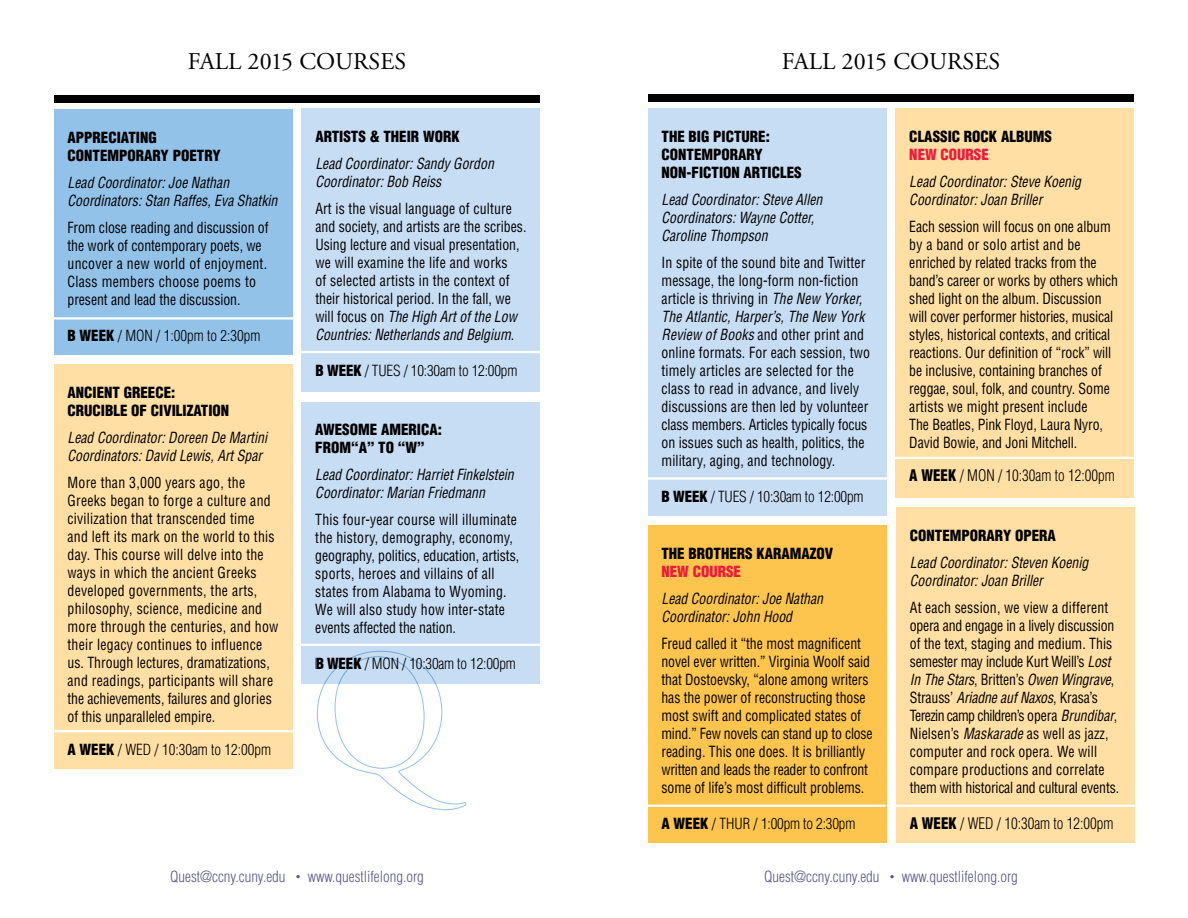
<style>
.page{position:relative;width:1188px;height:918px;background:#fff}
.page>*{position:absolute;margin:0;border:0;box-sizing:border-box;transform-origin:0 0}
.t1{font:24px "Adobe Garamond";color:#000}
.t2{font:300 condensed 15.6px "Helvetica";color:#000;scale:.96 1}
.t3{font:condensed 15px/18px "Helvetica";color:#000;scale:.92 1}
.t4{font:italic condensed 15px/18px "Helvetica";color:#000;scale:.92 1}
.t5{font:condensed 15px/18px "Helvetica";letter-spacing:.02em;color:#000;scale:.92 1}
.t6{font:900 condensed 15px/18px "Helvetica";color:#000}
.t7{font:300 condensed 15px "Helvetica";letter-spacing:-.01em;color:#000}
.t8{font:300 condensed 15px "Helvetica";color:#595489}
.t9{font:900 condensed 15px "Helvetica";color:#ed1a3b}
.s1{font-weight:900}
.s2{font-style:italic}
.s3{font-size:9px}
</style>
<div class="page">
<div style="left:648px;top:525px;width:238px;height:318px;background:#fec54e"></div>
<div style="left:302px;top:109px;width:238px;height:283px;background:#c7ddf3"></div>
<div style="left:648px;top:95px;width:486px;height:7px;background:#000"></div>
<div style="left:54px;top:364px;width:238px;height:405px;background:#ffdfa4"></div>
<hr style="left:49px;top:730px;width:249px;height:2px;background:#fff">
<hr style="left:295px;top:351px;width:250px;height:2px;background:#fff">
<div style="left:54px;top:96px;width:486px;height:7px;background:#000"></div>
<div style="left:54px;top:109px;width:238px;height:245px;background:#93c2e9"></div>
<hr style="left:52px;top:317px;width:244px;height:3px;background:#fff">
<div style="left:302px;top:402px;width:238px;height:282px;background:#c7ddf3"></div>
<hr style="left:298px;top:644px;width:250px;height:2px;background:#fff">
<hr style="left:636px;top:805px;width:250px;height:2px;background:#fff">
<div style="left:648px;top:108px;width:238px;height:407px;background:#c7ddf3"></div>
<hr style="left:642px;top:477px;width:249px;height:3px;background:#fff">
<svg style="left:317px;top:651px;width:149px;height:159px"></svg>
<div style="left:896px;top:108px;width:238px;height:390px;background:#ffdfa4"></div>
<hr style="left:891px;top:457px;width:249px;height:2px;background:#fff">
<div style="left:896px;top:508px;width:239px;height:335px;background:#ffdfa4"></div>
<hr style="left:890px;top:805px;width:249px;height:2px;background:#fff">
<h1 class="t1" style="left:188px;top:48px;width:220px">FALL 2015 COURSES</h1>
<p class="t6" style="left:68px;top:128px;width:155px">APPRECIATING<br>CONTEMPORARY POETRY</p>
<p class="t4" style="left:68px;top:173px;width:230px">Lead Coordinator: Joe Nathan<br>Coordinators: Stan Raffes, Eva Shatkin</p>
<p class="t3" style="left:68px;top:218px;width:220px">From close reading and discussion of the work of contemporary poets, we uncover a new world of enjoyment.<br>Class members choose poems to present and lead the discussion.</p>
<p class="t7" style="left:68px;top:326px;width:194px"><span class="s1">B WEEK</span> / MON / 1:00pm to 2:30pm</p>
<p class="t6" style="left:68px;top:383px;width:17px">ANCIENT</p>
<p class="t6" style="left:124px;top:383px;width:17px">GREECE</p>
<p class="t6" style="left:171px;top:383px;width:6px">:</p>
<p class="t6" style="left:68px;top:401px;width:17px">CRUCIBLE</p>
<p class="t6" style="left:131px;top:401px;width:36px">OF CIVILIZATION</p>
<p class="t4" style="left:68px;top:428px;width:219px">Lead Coordinator: Doreen De Martini<br>Coordinators: David Lewis, Art Spar</p>
<p class="t5" style="left:68px;top:473px;width:231px">More than 3,000 years ago, the Greeks began to forge a culture and civilization that transcended time and left its mark on the world to this day. This course will delve into the ways in which the ancient Greeks developed governments, the arts, philosophy, science, medicine and more through the centuries, and how their legacy continues to influence us. Through lectures, dramatizations, and readings, participants will share the achievements, failures and glories of this unparalleled empire.</p>
<p class="t7" style="left:68px;top:740px;width:205px"><span class="s1">A WEEK</span> / WED / 10:30am to 12:00pm</p>
<p class="t6" style="left:315px;top:128px;width:146px">ARTISTS &amp; THEIR WORK</p>
<p class="t4" style="left:315px;top:155px;width:196px">Lead Coordinator: Sandy Gordon<br>Coordinator: Bob Reiss</p>
<p class="t3" style="left:315px;top:200px;width:231px">Art is the visual language of culture and society, and artists are the scribes.<br>Using lecture and visual presentation, we will examine the life and works<br>of selected artists in the context of their historical period. In the fall, we will focus on <span class="s2">The High Art of the Low Countries: Netherlands and Belgium</span>.</p>
<p class="t7" style="left:315px;top:361px;width:204px"><span class="s1">B WEEK</span> / TUES / 10:30am to 12:00pm</p>
<p class="t6" style="left:315px;top:421px;width:128px">AWESOME AMERICA:<br>FROM“A” TO “W”</p>
<p class="t4" style="left:315px;top:466px;width:217px">Lead Coordinator: Harriet Finkelstein<br>Coordinator: Marian Friedmann</p>
<p class="t3" style="left:315px;top:511px;width:223px">This four-year course will illuminate the history, demography, economy, geography, politics, education, artists, sports, heroes and villains of all states from Alabama to Wyoming.<br>We will also study how inter-state events affected the nation.</p>
<p class="t7" style="left:315px;top:655px;width:202px"><span class="s1">B WEEK</span> / MON / 10:30am to 12:00pm</p>
<p class="t8" style="left:170px;top:867px;width:255px">Quest@ccny.cuny.edu <span class="s3">•</span> www.questlifelong.org</p>
<h1 class="t1" style="left:782px;top:48px;width:220px">FALL 2015 COURSES</h1>
<p class="t6" style="left:662px;top:127px;width:142px">THE BIG PICTURE:<br>CONTEMPORARY<br>NON-FICTION ARTICLES</p>
<p class="t4" style="left:662px;top:190px;width:176px">Lead Coordinator: Steve Allen<br>Coordinators: Wayne Cotter,<br>Caroline Thompson</p>
<p class="t3" style="left:662px;top:253px;width:228px">In spite of the sound bite and Twitter message, the long-form non-fiction article is thriving in <span class="s2">The New Yorker, The Atlantic, Harper’s, The New York Review of Books</span> and other print and online formats. For each session, two timely articles are selected for the class to read in advance, and lively discussions are then led by volunteer class members. Articles typically focus on issues such as health, politics, the military, aging, and technology.</p>
<p class="t7" style="left:662px;top:487px;width:204px"><span class="s1">B WEEK</span> / TUES / 10:30am to 12:00pm</p>
<p class="t6" style="left:661px;top:544px;width:173px">THE BROTHERS KARAMAZOV</p>
<p class="t9" style="left:661px;top:562px;width:81px">NEW COURSE</p>
<p class="t4" style="left:661px;top:589px;width:177px">Lead Coordinator: Joe Nathan<br>Coordinator: John Hood</p>
<p class="t3" style="left:661px;top:634px;width:231px">Freud called it “the most magnificent novel ever written.” Virginia Woolf said that Dostoevsky, “alone among writers has the power of reconstructing those most swift and complicated states of mind.” Few novels can stand up to close reading. This one does. It is brilliantly written and leads the reader to confront some of life’s most difficult problems.</p>
<p class="t7" style="left:661px;top:814px;width:195px"><span class="s1">A WEEK</span> / THUR / 1:00pm to 2:30pm</p>
<p class="t6" style="left:909px;top:127px;width:144px">CLASSIC ROCK ALBUMS</p>
<p class="t9" style="left:909px;top:145px;width:81px">NEW COURSE</p>
<p class="t4" style="left:909px;top:172px;width:188px">Lead Coordinator: Steve Koenig<br>Coordinator: Joan Briller</p>
<p class="t3" style="left:909px;top:217px;width:228px">Each session will focus on one album by a band or solo artist and be enriched by related tracks from the band’s career or works by others which shed light on the album. Discussion will cover performer histories, musical styles, historical contexts, and critical reactions. Our definition of “rock” will be inclusive, containing branches of reggae, soul, folk, and country. Some artists we might present include<br>The Beatles, Pink Floyd, Laura Nyro, David Bowie, and Joni Mitchell.</p>
<p class="t2" style="left:909px;top:465px;width:215px"><span class="s1">A WEEK</span> / MON / 10:30am to 12:00pm</p>
<p class="t6" style="left:910px;top:527px;width:148px">CONTEMPORARY OPERA</p>
<p class="t4" style="left:910px;top:554px;width:196px">Lead Coordinator: Steven Koenig<br>Coordinator: Joan Briller</p>
<p class="t3" style="left:910px;top:599px;width:229px">At each session, we view a different opera and engage in a lively discussion of the text, staging and medium. This semester may include Kurt Weill’s <span class="s2">Lost In The Stars</span>, Britten’s <span class="s2">Owen Wingrave</span>, Strauss’ <span class="s2">Ariadne auf Naxos</span>, Krasa’s Terezin camp children’s opera <span class="s2">Brundibar</span>, Nielsen’s <span class="s2">Maskarade</span> as well as jazz, computer and rock opera. We will compare productions and correlate them with historical and cultural events.</p>
<p class="t2" style="left:910px;top:814px;width:214px"><span class="s1">A WEEK</span> / WED / 10:30am to 12:00pm</p>
<p class="t8" style="left:764px;top:867px;width:255px">Quest@ccny.cuny.edu <span class="s3">•</span> www.questlifelong.org</p>
</div>
